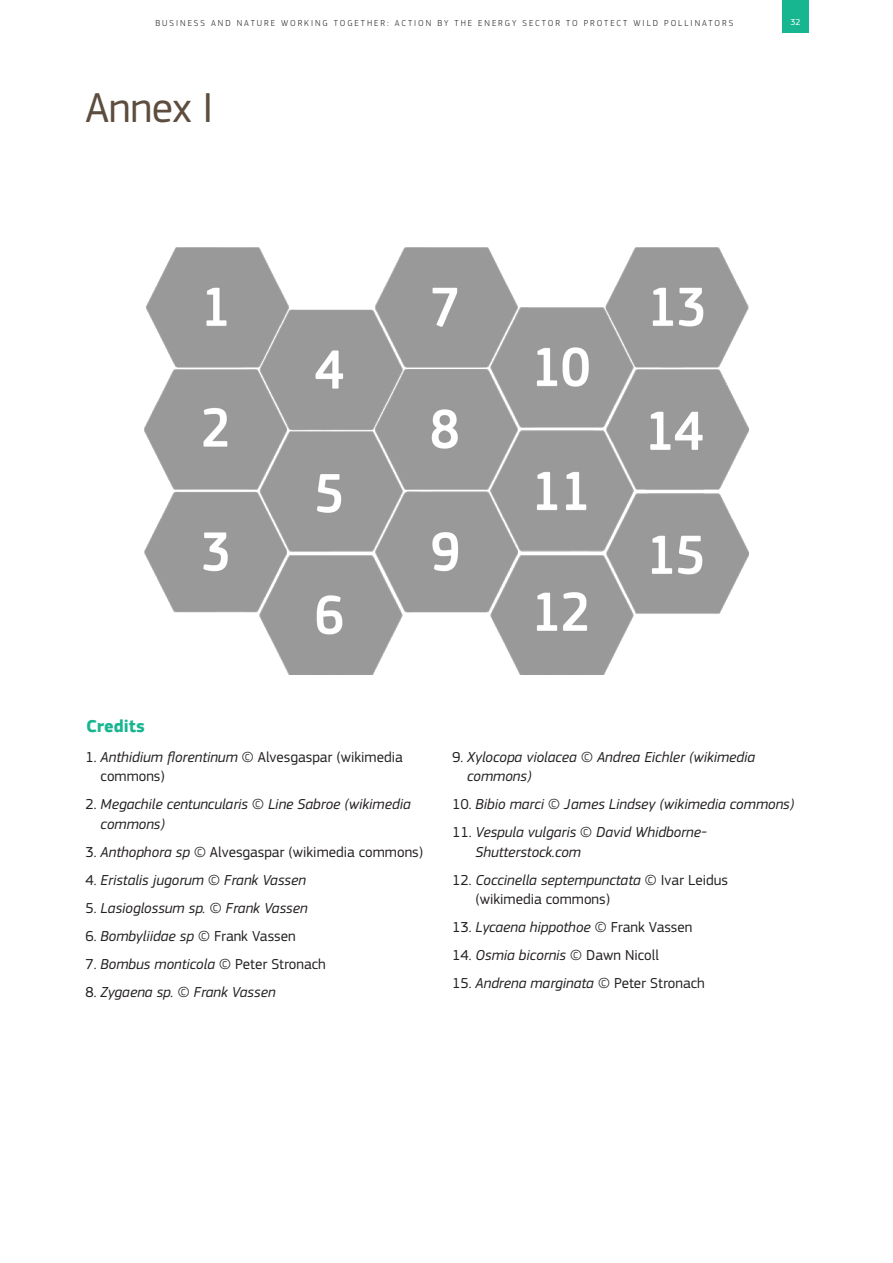
<style>
.page{position:relative;width:893px;height:1263px;background:#fff}
.page>*{position:absolute;margin:0;border:0;box-sizing:border-box;transform-origin:0 0}
.t1{font:43.5px "EC Square Sans Pro";letter-spacing:-.01em;color:#5d4d3e}
.t2{font:700 18px "EC Square Sans Pro";color:#17b691}
.t3{font:italic 15px/19.5px "EC Square Sans Pro";color:#231f20}
.t4{font:15px/19.5px "EC Square Sans Pro";color:#231f20}
.t5{font:300 9px "EC Square Sans Pro";letter-spacing:.22em;color:#231f20}
.t6{font:9px "EC Square Sans Pro";color:#fff}
.s1{font-style:italic}
.s2{font-style:normal}
</style>
<div class="page">
<div style="left:782px;top:0;width:27px;height:33px;background:#17b691"></div>
<img style="left:145px;top:248px;width:603px;height:426px">
<p class="t5" style="left:155px;top:18px;width:579px">BUSINESS AND NATURE WORKING TOGETHER: ACTION BY THE ENERGY SECTOR TO PROTECT WILD POLLINATORS</p>
<p class="t6" style="left:791px;top:17px;width:12px">32</p>
<h1 class="t1" style="left:85px;top:82px;width:130px">Annex I</h1>
<p class="t2" style="left:86px;top:716px;width:60px">Credits</p>
<p class="t4" style="left:101px;top:747px;width:304px;text-indent:-15px">1. <span class="s1">Anthidium florentinum</span> © Alvesgaspar (wikimedia commons)</p>
<p class="t3" style="left:101px;top:795px;width:312px;text-indent:-15px"><span class="s2">2.</span> Megachile centuncularis © Line Sabroe (wikimedia commons)</p>
<p class="t4" style="left:85px;top:842px;width:339px">3. <span class="s1">Anthophora sp</span> © Alvesgaspar (wikimedia commons)</p>
<p class="t3" style="left:85px;top:870px;width:222px"><span class="s2">4.</span> Eristalis jugorum © Frank Vassen</p>
<p class="t3" style="left:85px;top:898px;width:224px"><span class="s2">5.</span> Lasioglossum sp. © Frank Vassen</p>
<p class="t4" style="left:85px;top:926px;width:212px">6. <span class="s1">Bombyliidae sp</span> © Frank Vassen</p>
<p class="t4" style="left:85px;top:954px;width:242px">7. <span class="s1">Bombus monticola</span> © Peter Stronach</p>
<p class="t3" style="left:85px;top:982px;width:192px"><span class="s2">8.</span> Zygaena sp. © Frank Vassen</p>
<p class="t3" style="left:467px;top:747px;width:290px;text-indent:-15px"><span class="s2">9.</span> Xylocopa violacea © Andrea Eichler (wikimedia commons)</p>
<p class="t3" style="left:452px;top:795px;width:344px"><span class="s2">10.</span> Bibio marci © James Lindsey (wikimedia commons)</p>
<p class="t3" style="left:476px;top:823px;width:232px;text-indent:-24px"><span class="s2">11.</span> Vespula vulgaris © David Whidborne-<br>Shutterstock.com</p>
<p class="t4" style="left:476px;top:870px;width:254px;text-indent:-24px">12. <span class="s1">Coccinella septempunctata</span> © Ivar Leidus (wikimedia commons)</p>
<p class="t3" style="left:452px;top:918px;width:242px"><span class="s2">13.</span> Lycaena hippothoe <span class="s2">© Frank Vassen</span></p>
<p class="t4" style="left:452px;top:946px;width:208px">14. <span class="s1">Osmia bicornis</span> © Dawn Nicoll</p>
<p class="t4" style="left:452px;top:974px;width:254px">15. <span class="s1">Andrena marginata</span> © Peter Stronach</p>
</div>
